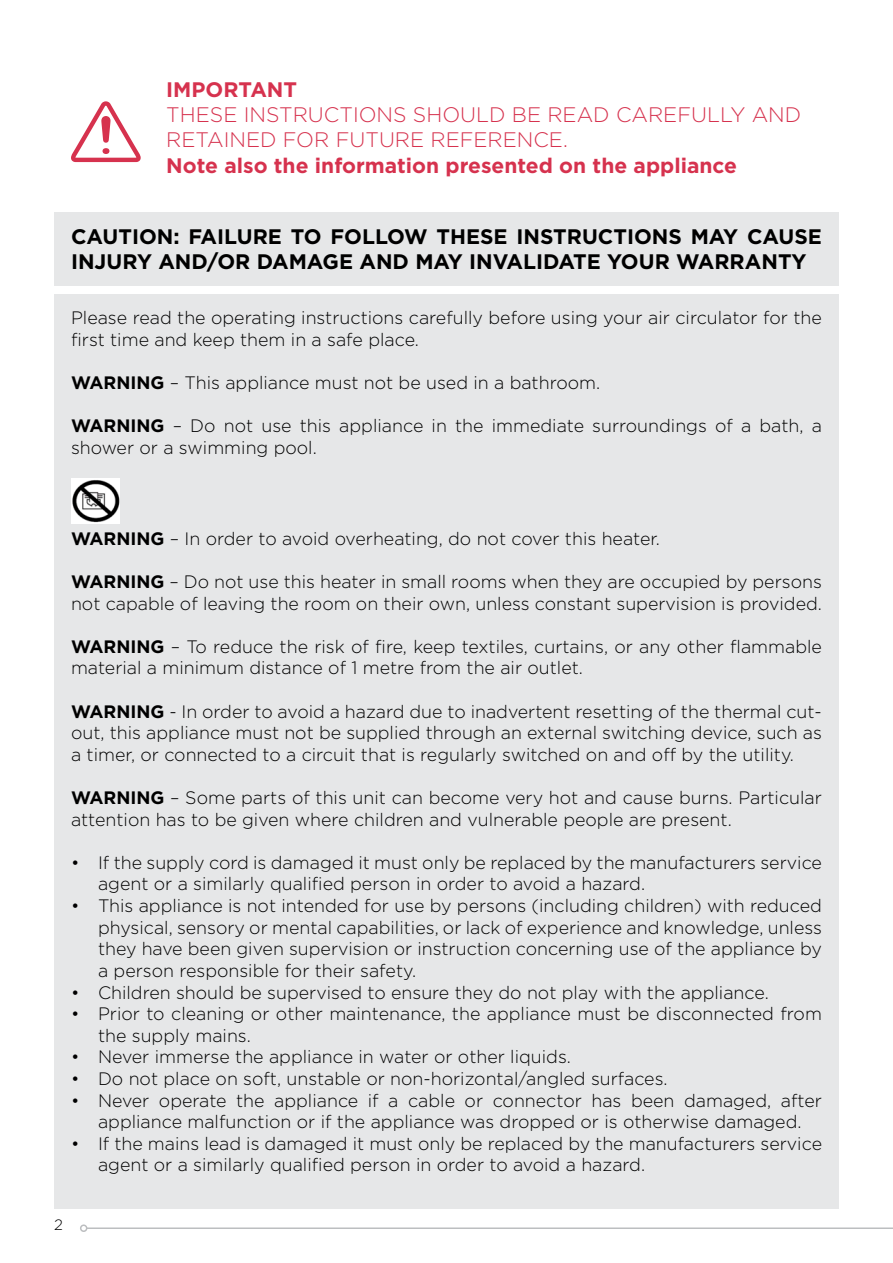
<style>
.page{position:relative;width:893px;height:1263px;background:#fff}
.page>*{position:absolute;margin:0;border:0;box-sizing:border-box;transform-origin:0 0}
.t1{font:700 21px/25.2px "Gotham";color:#000}
.t2{font:300 21px/25.2px "Gotham";color:#d6324e}
.t3{font:700 21px "Gotham";color:#d6324e}
.t4{font:300 18px/21.6px "Gotham";color:#000}
.t5{font:300 15px "Gotham";color:#000}
.s1{font-weight:700}
</style>
<div class="page">
<div style="left:54px;top:212px;width:785px;height:74px;background:#e6e7e8"></div>
<div style="left:54px;top:294px;width:785px;height:915px;background:#e6e7e8"></div>
<img style="left:71px;top:479px;width:49px;height:44px">
<svg style="left:71px;top:101px;width:70px;height:61px"></svg>
<hr style="left:87px;top:1227px;width:806px;height:2px;background:#bcbec0">
<div style="left:80px;top:1224px;width:7px;height:8px;border:2px solid #bcbec0;border-radius:50%"></div>
<p class="t3" style="left:166px;top:77px;width:132px">IMPORTANT</p>
<p class="t2" style="left:166px;top:102px;width:637px">THESE INSTRUCTIONS SHOULD BE READ CAREFULLY AND<br>RETAINED FOR FUTURE REFERENCE.</p>
<p class="t3" style="left:166px;top:153px;width:572px">Note also the information presented on the appliance</p>
<p class="t1" style="left:71px;top:223px;width:752px">CAUTION: FAILURE TO FOLLOW THESE INSTRUCTIONS MAY CAUSE<br>INJURY AND/OR DAMAGE AND MAY INVALIDATE YOUR WARRANTY</p>
<p class="t4" style="left:71px;top:306px;width:752px">Please read the operating instructions carefully before using your air circulator for the first time and keep them in a safe place.</p>
<p class="t4" style="left:71px;top:371px;width:531px"><span class="s1">WARNING</span> – This appliance must not be used in a bathroom.</p>
<p class="t4" style="left:71px;top:414px;width:752px"><span class="s1">WARNING</span> – Do not use this appliance in the immediate surroundings of a bath, a shower or a swimming pool.</p>
<p class="t4" style="left:71px;top:527px;width:590px"><span class="s1">WARNING</span> – In order to avoid overheating, do not cover this heater.</p>
<p class="t4" style="left:71px;top:571px;width:752px"><span class="s1">WARNING</span> – Do not use this heater in small rooms when they are occupied by persons not capable of leaving the room on their own, unless constant supervision is provided.</p>
<p class="t4" style="left:71px;top:635px;width:752px"><span class="s1">WARNING</span> – To reduce the risk of fire, keep textiles, curtains, or any other flammable material a minimum distance of 1 metre from the air outlet.</p>
<p class="t4" style="left:71px;top:700px;width:752px;text-align:justify"><span class="s1">WARNING</span> - In order to avoid a hazard due to inadvertent resetting of the thermal cut&shy;out, this appliance must not be supplied through an external switching device, such as a timer, or connected to a circuit that is regularly switched on and off by the utility.</p>
<p class="t4" style="left:71px;top:787px;width:752px"><span class="s1">WARNING</span> – Some parts of this unit can become very hot and cause burns. Particular attention has to be given where children and vulnerable people are present.</p>
<p class="t4" style="left:98px;top:851px;width:725px;text-indent:-27px">• If the supply cord is damaged it must only be replaced by the manufacturers service agent or a similarly qualified person in order to avoid a hazard.</p>
<p class="t4" style="left:98px;top:895px;width:725px;text-align:justify;text-indent:-27px">• This appliance is not intended for use by persons (including children) with reduced physical, sensory or mental capabilities, or lack of experience and knowledge, unless they have been given supervision or instruction concerning use of the appliance by a person responsible for their safety.</p>
<p class="t4" style="left:71px;top:981px;width:699px">• Children should be supervised to ensure they do not play with the appliance.</p>
<p class="t4" style="left:98px;top:1003px;width:725px;text-indent:-27px">• Prior to cleaning or other maintenance, the appliance must be disconnected from the supply mains.</p>
<p class="t4" style="left:71px;top:1046px;width:501px">• Never immerse the appliance in water or other liquids.</p>
<p class="t4" style="left:71px;top:1067px;width:598px">• Do not place on soft, unstable or non-horizontal/angled surfaces.</p>
<p class="t4" style="left:71px;top:1089px;width:752px;text-align:center">• Never operate the appliance if a cable or connector has been damaged, after appliance malfunction or if the appliance was dropped or is otherwise damaged.</p>
<p class="t4" style="left:98px;top:1132px;width:725px;text-indent:-27px">• If the mains lead is damaged it must only be replaced by the manufacturers service agent or a similarly qualified person in order to avoid a hazard.</p>
<p class="t5" style="left:54px;top:1217px;width:10px">2</p>
</div>
